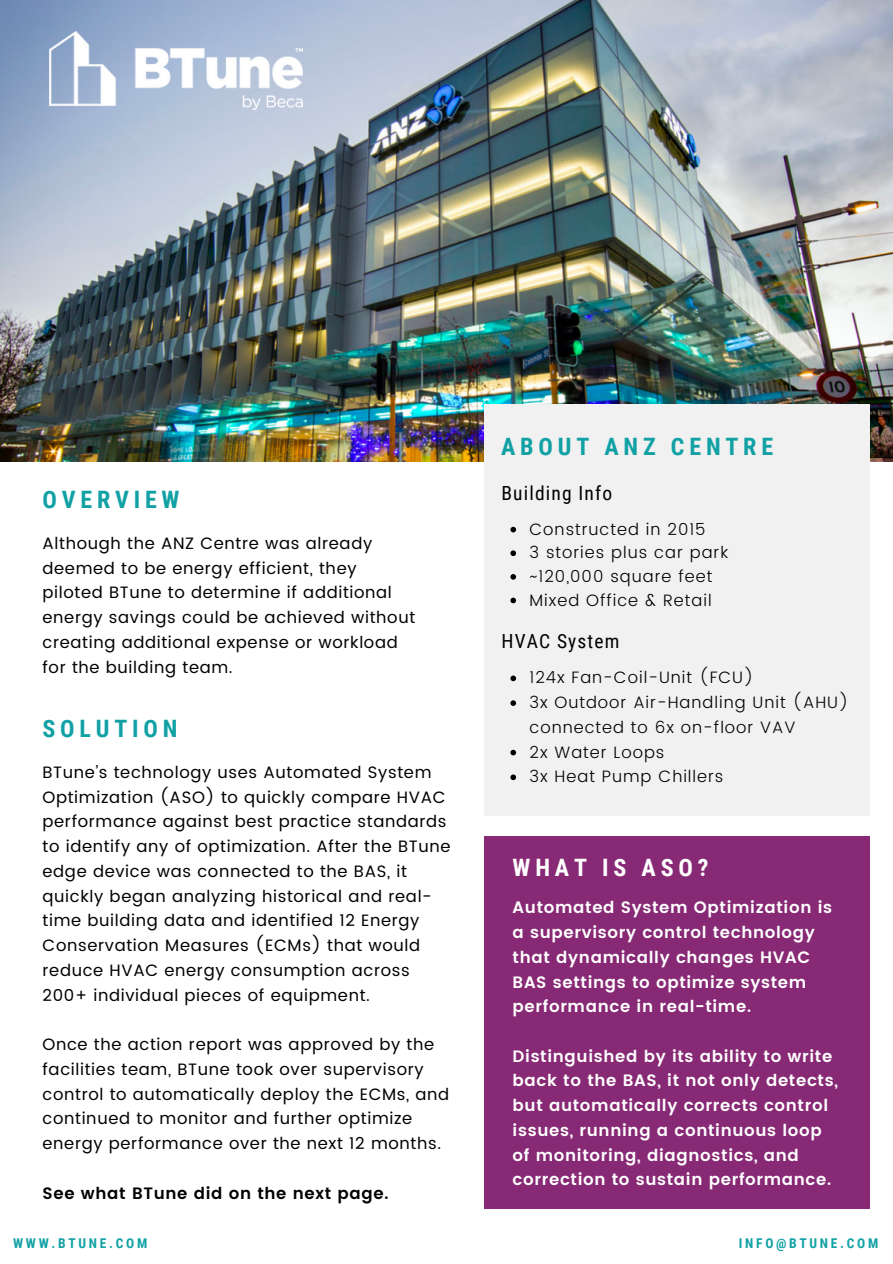
<style>
.page{position:relative;width:893px;height:1264px;background:#fff}
.page>*{position:absolute;margin:0;border:0;box-sizing:border-box;transform-origin:0 0}
.t1{font:700 24px "Roboto Condensed";letter-spacing:.2em;color:#11a1a5}
.t2{font:700 24px "Roboto Condensed";letter-spacing:.2em;color:#fff}
.t3{font:19.5px "Roboto Condensed";letter-spacing:.06em;color:#000}
.t4{font:16.5px/24.8px "Poppins";letter-spacing:.04em;color:#000}
.t5{font:600 16.5px/24.8px "Poppins";letter-spacing:.04em;color:#fff}
.t6{font:300 16.5px/24.8px "Poppins";letter-spacing:.06em;color:#000}
.t7{font:600 16.5px "Poppins";letter-spacing:.04em;color:#000}
.t8{font:700 13.5px "Roboto Condensed";letter-spacing:.2em;color:#11a1a5}
</style>
<div class="page">
<img style="left:0;top:0;width:892px;height:461px">
<div style="left:484px;top:404px;width:385px;height:411px;background:#f1f1f1"></div>
<div style="left:484px;top:836px;width:385px;height:372px;background:#872975"></div>
<img style="left:50px;top:32px;width:253px;height:78px">
<svg style="left:510px;top:675px;width:6px;height:6px"></svg>
<svg style="left:510px;top:700px;width:6px;height:6px"></svg>
<svg style="left:510px;top:749px;width:6px;height:6px"></svg>
<svg style="left:510px;top:774px;width:6px;height:6px"></svg>
<svg style="left:510px;top:527px;width:6px;height:5px"></svg>
<svg style="left:510px;top:550px;width:6px;height:6px"></svg>
<svg style="left:510px;top:574px;width:6px;height:5px"></svg>
<svg style="left:510px;top:597px;width:6px;height:6px"></svg>
<p class="t1" style="left:43px;top:486px;width:139px">OVERVIEW</p>
<p class="t4" style="left:43px;top:531px;width:374px">Although the ANZ Centre was already deemed to be energy efficient, they piloted BTune to determine if additional energy savings could be achieved without creating additional expense or workload for the building team.</p>
<p class="t1" style="left:43px;top:715px;width:136px">SOLUTION</p>
<p class="t4" style="left:43px;top:759px;width:409px">BTune’s technology uses Automated System Optimization (ASO) to quickly compare HVAC performance against best practice standards to identify any of optimization. After the BTune edge device was connected to the BAS, it quickly began analyzing historical and real&shy;time building data and identified 12 Energy Conservation Measures (ECMs) that would reduce HVAC energy consumption across 200+ individual pieces of equipment.</p>
<p class="t4" style="left:43px;top:1031px;width:408px">Once the action report was approved by the facilities team, BTune took over supervisory control to automatically deploy the ECMs, and continued to monitor and further optimize energy performance over the next 12 months.</p>
<p class="t7" style="left:43px;top:1183px;width:347px">See what BTune did on the next page.</p>
<p class="t1" style="left:501px;top:432px;width:273px">ABOUT ANZ CENTRE</p>
<p class="t3" style="left:501px;top:481px;width:112px">Building Info</p>
<p class="t6" style="left:529px;top:516px;width:178px">Constructed in 2015</p>
<p class="t6" style="left:529px;top:540px;width:200px">3 stories plus car park</p>
<p class="t6" style="left:529px;top:564px;width:184px">~120,000 square feet</p>
<p class="t6" style="left:529px;top:587px;width:184px">Mixed Office &amp; Retail</p>
<p class="t3" style="left:501px;top:630px;width:119px">HVAC System</p>
<p class="t6" style="left:529px;top:665px;width:226px">124x Fan-Coil-Unit (FCU)</p>
<p class="t6" style="left:529px;top:690px;width:321px">3x Outdoor Air-Handling Unit (AHU) connected to 6x on-floor VAV</p>
<p class="t6" style="left:529px;top:739px;width:136px">2x Water Loops</p>
<p class="t6" style="left:529px;top:764px;width:195px">3x Heat Pump Chillers</p>
<p class="t2" style="left:512px;top:853px;width:197px">WHAT IS ASO?</p>
<p class="t5" style="left:512px;top:895px;width:321px">Automated System Optimization is a supervisory control technology that dynamically changes HVAC<br>BAS settings to optimize system performance in real-time.</p>
<p class="t5" style="left:512px;top:1043px;width:327px">Distinguished by its ability to write back to the BAS, it not only detects, but automatically corrects control issues, running a continuous loop of monitoring, diagnostics, and correction to sustain performance.</p>
<p class="t8" style="left:13px;top:1235px;width:136px">WWW.BTUNE.COM</p>
<p class="t8" style="left:738px;top:1235px;width:141px">INFO@BTUNE.COM</p>
</div>
